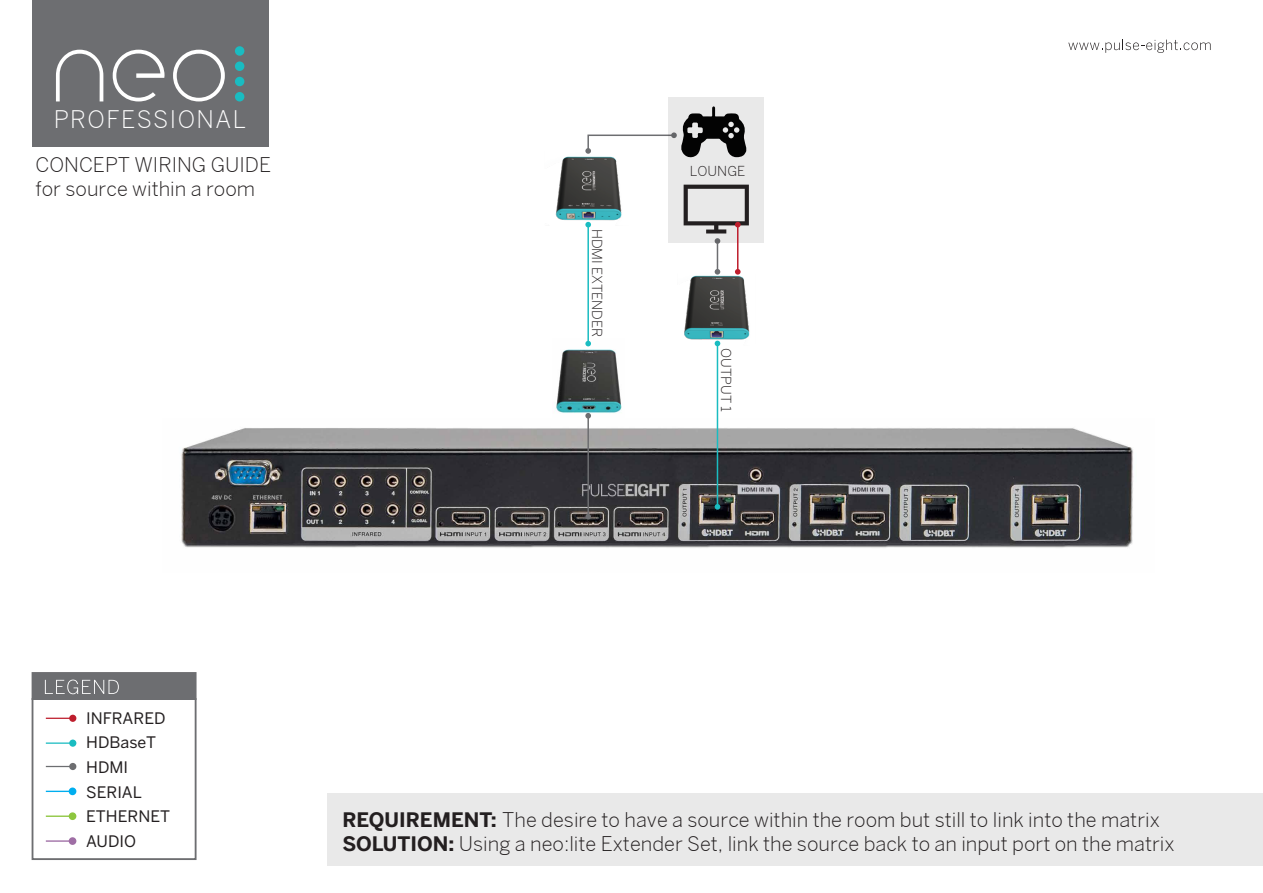
<style>
.page{position:relative;width:1263px;height:893px;background:#fff}
.page>*{position:absolute;margin:0;border:0;box-sizing:border-box;transform-origin:0 0}
.t1{font:300 23.85px "Benton Sans";letter-spacing:.06em;color:#fff}
.t2{font:300 19.8px/23.9px "Benton Sans";color:#231f20}
.t3{font:15.75px/24.6px "Benton Sans";color:#231f20}
.t4{font:300 13.5px "Benton Sans";color:#231f20}
.s1{font-weight:700}
</style>
<div class="page">
<img style="left:555px;top:156px;width:67px;height:72px">
<img style="left:181px;top:418px;width:952px;height:130px">
<div style="left:32px;top:0;width:236px;height:146px;background:#6d6e71"></div>
<div style="left:32px;top:698px;width:165px;height:162px;border:2px solid #6d6e71"></div>
<div style="left:32px;top:672px;width:165px;height:28px;background:#6d6e71"></div>
<svg style="left:45px;top:680px;width:74px;height:14px"></svg>
<svg style="left:1068px;top:40px;width:142px;height:13px"></svg>
<hr style="left:46px;top:815px;width:27px;height:2px;background:#8dc63f">
<div style="left:69px;top:812px;width:7px;height:8px;background:#8dc63f;border-radius:50%"></div>
<hr style="left:46px;top:840px;width:27px;height:2px;background:#9f6ea5">
<div style="left:69px;top:837px;width:7px;height:8px;background:#9f6ea5;border-radius:50%"></div>
<svg style="left:46px;top:791px;width:23px;height:1px"></svg>
<div style="left:69px;top:787px;width:7px;height:8px;background:#00aeef;border-radius:50%"></div>
<svg style="left:46px;top:766px;width:23px;height:1px"></svg>
<div style="left:69px;top:763px;width:7px;height:7px;background:#6d6e71;border-radius:50%"></div>
<hr style="left:46px;top:742px;width:27px;height:2px;background:#1abcc1">
<div style="left:69px;top:739px;width:7px;height:8px;background:#1abcc1;border-radius:50%"></div>
<svg style="left:46px;top:718px;width:23px;height:1px"></svg>
<div style="left:69px;top:715px;width:7px;height:7px;background:#be1e2d;border-radius:50%"></div>
<img style="left:684px;top:265px;width:66px;height:86px">
<img style="left:552px;top:346px;width:72px;height:78px">
<hr style="left:717px;top:343px;width:1px;height:164px;background:#1abcc1">
<svg style="left:715px;top:504px;width:5px;height:6px"></svg>
<svg style="left:715px;top:341px;width:5px;height:5px"></svg>
<hr style="left:717px;top:241px;width:1px;height:31px;background:#6d6e71">
<svg style="left:715px;top:269px;width:5px;height:6px"></svg>
<hr style="left:587px;top:416px;width:2px;height:101px;background:#6d6e71">
<svg style="left:585px;top:413px;width:6px;height:6px"></svg>
<svg style="left:585px;top:514px;width:6px;height:5px"></svg>
<hr style="left:587px;top:225px;width:2px;height:119px;background:#1abcc1">
<svg style="left:585px;top:222px;width:6px;height:5px"></svg>
<svg style="left:585px;top:341px;width:6px;height:5px"></svg>
<svg style="left:113px;top:50px;width:52px;height:51px"></svg>
<svg style="left:173px;top:50px;width:52px;height:51px"></svg>
<svg style="left:56px;top:50px;width:47px;height:51px"></svg>
<div style="left:235px;top:46px;width:9px;height:10px;background:#1abcc1;border-radius:50%"></div>
<div style="left:235px;top:61px;width:9px;height:10px;background:#1abcc1;border-radius:50%"></div>
<div style="left:235px;top:77px;width:9px;height:9px;background:#1abcc1;border-radius:50%"></div>
<div style="left:235px;top:92px;width:9px;height:9px;background:#1abcc1;border-radius:50%"></div>
<svg style="left:585px;top:134px;width:83px;height:24px"></svg>
<svg style="left:668px;top:97px;width:96px;height:146px;background:#bebebe"></svg>
<div style="left:327px;top:793px;width:936px;height:73px;background:#e9e9e9"></div>
<hr style="left:737px;top:225px;width:1px;height:47px;background:#be1e2d">
<svg style="left:735px;top:269px;width:6px;height:6px"></svg>
<svg style="left:684px;top:185px;width:65px;height:59px;background:#bbb8b9"></svg>
<p class="t1" style="left:54px;top:106px;width:194px">PROFESSIONAL</p>
<p class="t2" style="left:36px;top:153px;width:237px">CONCEPT WIRING GUIDE for source within a room</p>
<p class="t4" style="left:605px;top:229px;width:110px;rotate:90deg">HDMI EXTENDER</p>
<p class="t4" style="left:690px;top:163px;width:57px">LOUNGE</p>
<p class="t4" style="left:734px;top:348px;width:65px;rotate:90deg">OUTPUT 1</p>
<p class="t3" style="left:86px;top:706px;width:85px">INFRARED<br>HDBaseT<br>HDMI<br>SERIAL<br>ETHERNET<br>AUDIO</p>
<p class="t2" style="left:342px;top:807px;width:834px"><span class="s1">REQUIREMENT:</span> The desire to have a source within the room but still to link into the matrix<br><span class="s1">SOLUTION:</span> Using a neo:lite Extender Set, link the source back to an input port on the matrix</p>
</div>
